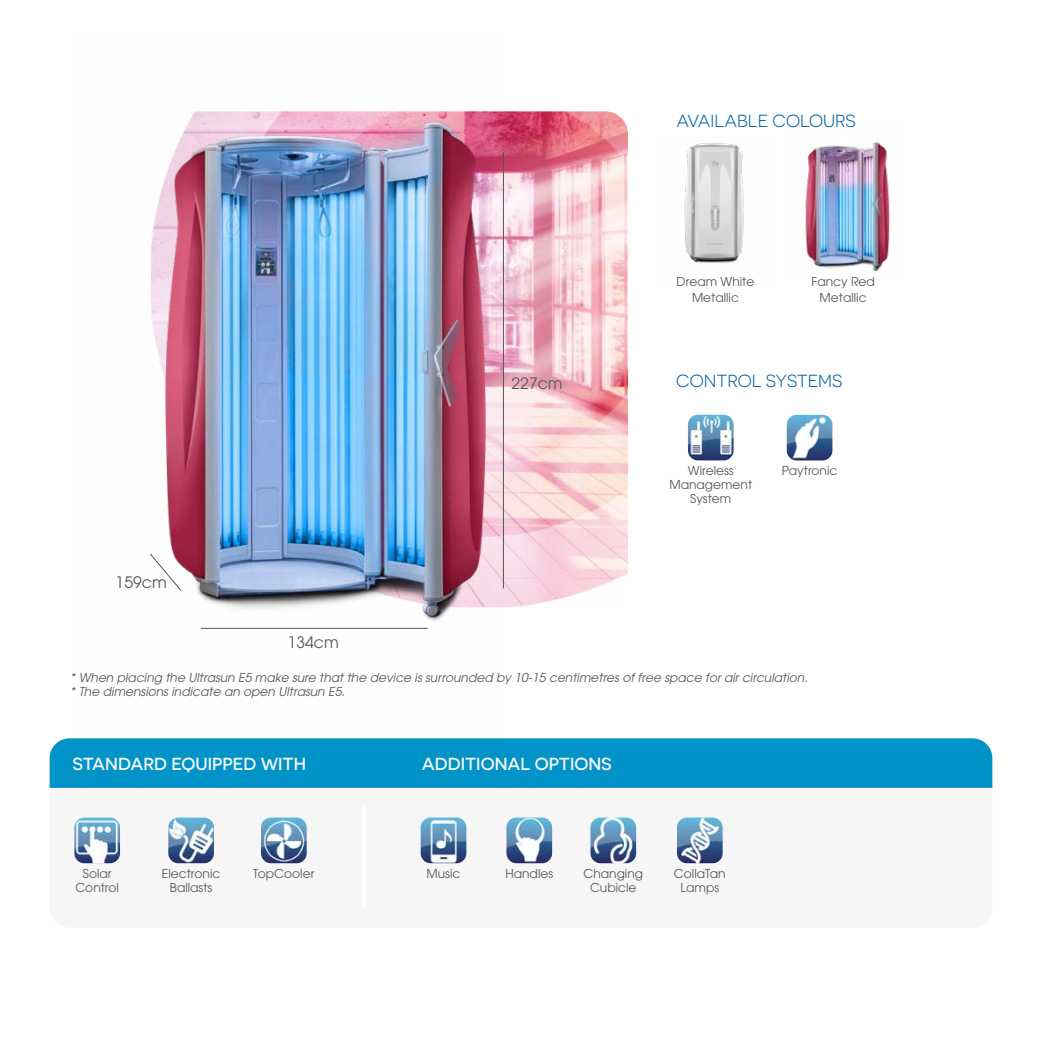
<style>
.page{position:relative;width:1042px;height:1042px;background:#fff}
.page>*{position:absolute;margin:0;border:0;box-sizing:border-box;transform-origin:0 0}
.t1{font:500 17.5px "Novecentosanswide";color:#f6f6f6}
.t2{font:17.5px "Novecentosanswide";color:#005fa0}
.t3{font:15.75px "ITC Avant Garde Std";color:#575756}
.t4{font:12.25px/14px "ITC Avant Garde Std";color:#575756;text-align:center}
.t5{font:italic 12.25px/14px "ITC Avant Garde Std";color:#575756}
</style>
<div class="page">
<img style="left:504px;top:111px;width:124px;height:496px">
<img style="left:787px;top:415px;width:45px;height:45px">
<img style="left:688px;top:415px;width:45px;height:45px">
<div style="left:50px;top:738px;width:942px;height:50px;background:#0093c7"></div>
<img style="left:74px;top:817px;width:46px;height:46px">
<img style="left:168px;top:817px;width:46px;height:46px">
<img style="left:261px;top:817px;width:46px;height:46px">
<img style="left:421px;top:817px;width:45px;height:46px">
<img style="left:506px;top:817px;width:46px;height:46px">
<img style="left:590px;top:817px;width:46px;height:46px">
<img style="left:677px;top:817px;width:45px;height:46px">
<img style="left:684px;top:143px;width:60px;height:120px">
<img style="left:805px;top:141px;width:85px;height:131px">
<img style="left:74px;top:111px;width:430px;height:637px">
<h1 class="t2" style="left:676px;top:111px;width:181px">AVAILABLE COLOURS</h1>
<p class="t3" style="left:116px;top:572px;width:53px">159cm</p>
<p class="t3" style="left:288px;top:632px;width:53px">134cm</p>
<p class="t3" style="left:511px;top:373px;width:53px">227cm</p>
<p class="t4" style="left:676px;top:273px;width:79px;line-height:15.8px">Dream White<br>Metallic</p>
<p class="t4" style="left:811px;top:273px;width:65px;line-height:15.8px">Fancy Red<br>Metallic</p>
<h1 class="t2" style="left:676px;top:370px;width:168px">CONTROL SYSTEMS</h1>
<p class="t4" style="left:688px;top:463px;width:47px">Wireless</p>
<p class="t4" style="left:781px;top:463px;width:57px">Paytronic</p>
<p class="t4" style="left:669px;top:477px;width:84px">Management<br>System</p>
<p class="t5" style="left:70px;top:670px;width:739px">* When placing the Ultrasun E5 make sure that the device is surrounded by 10-15 centimetres of free space for air circulation. * The dimensions indicate an open Ultrasun E5.</p>
<h1 class="t1" style="left:73px;top:754px;width:235px">STANDARD EQUIPPED WITH</h1>
<h1 class="t1" style="left:422px;top:754px;width:191px">ADDITIONAL OPTIONS</h1>
<p class="t4" style="left:75px;top:866px;width:45px">Solar<br>Control</p>
<p class="t4" style="left:162px;top:866px;width:60px">Electronic<br>Ballasts</p>
<p class="t4" style="left:253px;top:866px;width:63px">TopCooler</p>
<p class="t4" style="left:427px;top:866px;width:35px">Music</p>
<p class="t4" style="left:505px;top:866px;width:49px">Handles</p>
<p class="t4" style="left:583px;top:866px;width:61px">Changing<br>Cubicle</p>
<p class="t4" style="left:674px;top:866px;width:53px">CollaTan<br>Lamps</p>
</div>
